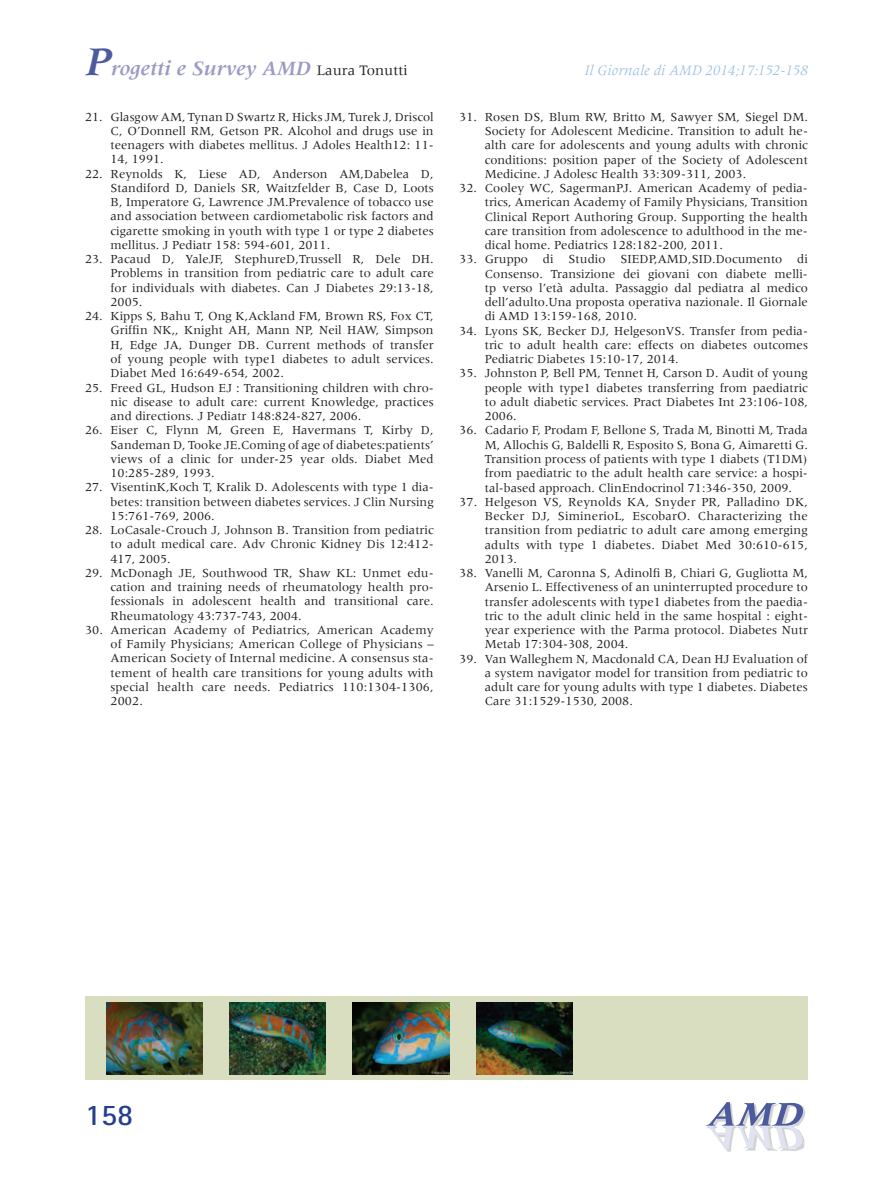
<style>
.page{position:relative;width:893px;height:1191px;background:#fff}
.page>*{position:absolute;margin:0;border:0;box-sizing:border-box;transform-origin:0 0}
.t1{font:700 30px "Rotis Sans Serif";color:#253f8e}
.t2{font:italic 700 21px "Meridien";color:#9b9bc6}
.t3{font:italic 15px "Meridien";color:#a1c1e5}
.t4{font:12.75px/14.2px "Meridien";color:#231f20;text-align:justify}
.s1{font-size:42px;color:#4d5a9e}
.s2{font-weight:400;font-style:normal;font-size:15px;color:#231f20}
</style>
<div class="page">
<img style="left:793px;top:1149px;width:9px;height:2px">
<img style="left:725px;top:1149px;width:68px;height:3px">
<img style="left:707px;top:1102px;width:98px;height:45px">
<img style="left:707px;top:1126px;width:97px;height:23px">
<img style="left:707px;top:1126px;width:81px;height:1px">
<svg style="left:706px;top:1125px;width:84px;height:1px"></svg>
<div style="left:85px;top:996px;width:723px;height:84px;background:#d9dec1"></div>
<img style="left:106px;top:1002px;width:97px;height:72px">
<img style="left:230px;top:1002px;width:96px;height:72px">
<img style="left:353px;top:1002px;width:96px;height:72px">
<img style="left:476px;top:1002px;width:97px;height:72px">
<h2 class="t2" style="left:85px;top:57px;width:324px"><span class="s1">P</span>rogetti e Survey AMD <span class="s2">Laura Tonutti</span></h2>
<p class="t4" style="left:111px;top:109px;width:325px;text-indent:-26px">21. Glasgow AM, Tynan D Swartz R, Hicks JM, Turek J, Driscol C, O’Donnell RM, Getson PR. Alcohol and drugs use in teenagers with diabetes mellitus. J Adoles Health12: 11- 14, 1991.</p>
<p class="t4" style="left:111px;top:166px;width:325px;text-indent:-26px">22. Reynolds K, Liese AD, Anderson AM,Dabelea D, Standiford D, Daniels SR, Waitzfelder B, Case D, Loots B, Imperatore G, Lawrence JM.Prevalence of tobacco use and association between cardiometabolic risk factors and cigarette smoking in youth with type 1 or type 2 diabetes mellitus. J Pediatr 158: 594-601, 2011.</p>
<p class="t4" style="left:111px;top:252px;width:325px;text-indent:-26px">23. Pacaud D, YaleJF, StephureD,Trussell R, Dele DH.<br>Problems in transition from pediatric care to adult care for individuals with diabetes. Can J Diabetes 29:13-18, 2005.</p>
<p class="t4" style="left:111px;top:309px;width:325px;text-indent:-26px">24. Kipps S, Bahu T, Ong K,Ackland FM, Brown RS, Fox CT, Griffin NK,, Knight AH, Mann NP, Neil HAW, Simpson H, Edge JA, Dunger DB. Current methods of transfer of young people with type1 diabetes to adult services.<br>Diabet Med 16:649-654, 2002.</p>
<p class="t4" style="left:111px;top:380px;width:325px;text-indent:-26px">25. Freed GL, Hudson EJ : Transitioning children with chro&shy;nic disease to adult care: current Knowledge, practices and directions. J Pediatr 148:824-827, 2006.</p>
<p class="t4" style="left:111px;top:423px;width:325px;text-indent:-26px">26. Eiser C, Flynn M, Green E, Havermans T, Kirby D, Sandeman D, Tooke JE.Coming of age of diabetes:patients’ views of a clinic for under-25 year olds. Diabet Med 10:285-289, 1993.</p>
<p class="t4" style="left:111px;top:480px;width:325px;text-indent:-26px">27. VisentinK,Koch T, Kralik D. Adolescents with type 1 dia&shy;betes: transition between diabetes services. J Clin Nursing 15:761-769, 2006.</p>
<p class="t4" style="left:111px;top:523px;width:325px;text-indent:-26px">28. LoCasale-Crouch J, Johnson B. Transition from pediatric to adult medical care. Adv Chronic Kidney Dis 12:412- 417, 2005.</p>
<p class="t4" style="left:111px;top:565px;width:325px;text-indent:-26px">29. McDonagh JE, Southwood TR, Shaw KL: Unmet edu&shy;cation and training needs of rheumatology health pro&shy;fessionals in adolescent health and transitional care.<br>Rheumatology 43:737-743, 2004.</p>
<p class="t4" style="left:111px;top:622px;width:325px;text-indent:-26px">30. American Academy of Pediatrics, American Academy of Family Physicians; American College of Physicians – American Society of Internal medicine. A consensus sta&shy;tement of health care transitions for young adults with special health care needs. Pediatrics 110:1304-1306, 2002.</p>
<p class="t3" style="left:585px;top:63px;width:225px">Il Giornale di AMD 2014;17:152-158</p>
<p class="t4" style="left:485px;top:109px;width:325px;text-indent:-26px">31. Rosen DS, Blum RW, Britto M, Sawyer SM, Siegel DM.<br>Society for Adolescent Medicine. Transition to adult he&shy;alth care for adolescents and young adults with chronic conditions: position paper of the Society of Adolescent Medicine. J Adolesc Health 33:309-311, 2003.</p>
<p class="t4" style="left:485px;top:181px;width:325px;text-indent:-26px">32. Cooley WC, SagermanPJ. American Academy of pedia&shy;trics, American Academy of Family Physicians, Transition Clinical Report Authoring Group. Supporting the health care transition from adolescence to adulthood in the me&shy;dical home. Pediatrics 128:182-200, 2011.</p>
<p class="t4" style="left:485px;top:252px;width:325px;text-indent:-26px">33. Gruppo di Studio SIEDP,AMD,SID.Documento di Consenso. Transizione dei giovani con diabete melli&shy;tp verso l’età adulta. Passaggio dal pediatra al medico dell’adulto.Una proposta operativa nazionale. Il Giornale di AMD 13:159-168, 2010.</p>
<p class="t4" style="left:485px;top:323px;width:325px;text-indent:-26px">34. Lyons SK, Becker DJ, HelgesonVS. Transfer from pedia&shy;tric to adult health care: effects on diabetes outcomes Pediatric Diabetes 15:10-17, 2014.</p>
<p class="t4" style="left:485px;top:366px;width:325px;text-indent:-26px">35. Johnston P, Bell PM, Tennet H, Carson D. Audit of young people with type1 diabetes transferring from paediatric to adult diabetic services. Pract Diabetes Int 23:106-108, 2006.</p>
<p class="t4" style="left:485px;top:423px;width:325px;text-indent:-26px">36. Cadario F, Prodam F, Bellone S, Trada M, Binotti M, Trada M, Allochis G, Baldelli R, Esposito S, Bona G, Aimaretti G.<br>Transition process of patients with type 1 diabets (T1DM) from paediatric to the adult health care service: a hospi&shy;tal-based approach. ClinEndocrinol 71:346-350, 2009.</p>
<p class="t4" style="left:485px;top:494px;width:325px;text-indent:-26px">37. Helgeson VS, Reynolds KA, Snyder PR, Palladino DK, Becker DJ, SiminerioL, EscobarO. Characterizing the transition from pediatric to adult care among emerging adults with type 1 diabetes. Diabet Med 30:610-615, 2013.</p>
<p class="t4" style="left:485px;top:566px;width:325px;text-indent:-26px">38. Vanelli M, Caronna S, Adinolfi B, Chiari G, Gugliotta M, Arsenio L. Effectiveness of an uninterrupted procedure to transfer adolescents with type1 diabetes from the paedia&shy;tric to the adult clinic held in the same hospital : eight&shy;year experience with the Parma protocol. Diabetes Nutr Metab 17:304-308, 2004.</p>
<p class="t4" style="left:485px;top:651px;width:325px;text-indent:-26px">39. Van Walleghem N, Macdonald CA, Dean HJ Evaluation of a system navigator model for transition from pediatric to adult care for young adults with type 1 diabetes. Diabetes Care 31:1529-1530, 2008.</p>
<h1 class="t1" style="left:85px;top:1096px;width:50px">158</h1>
</div>
